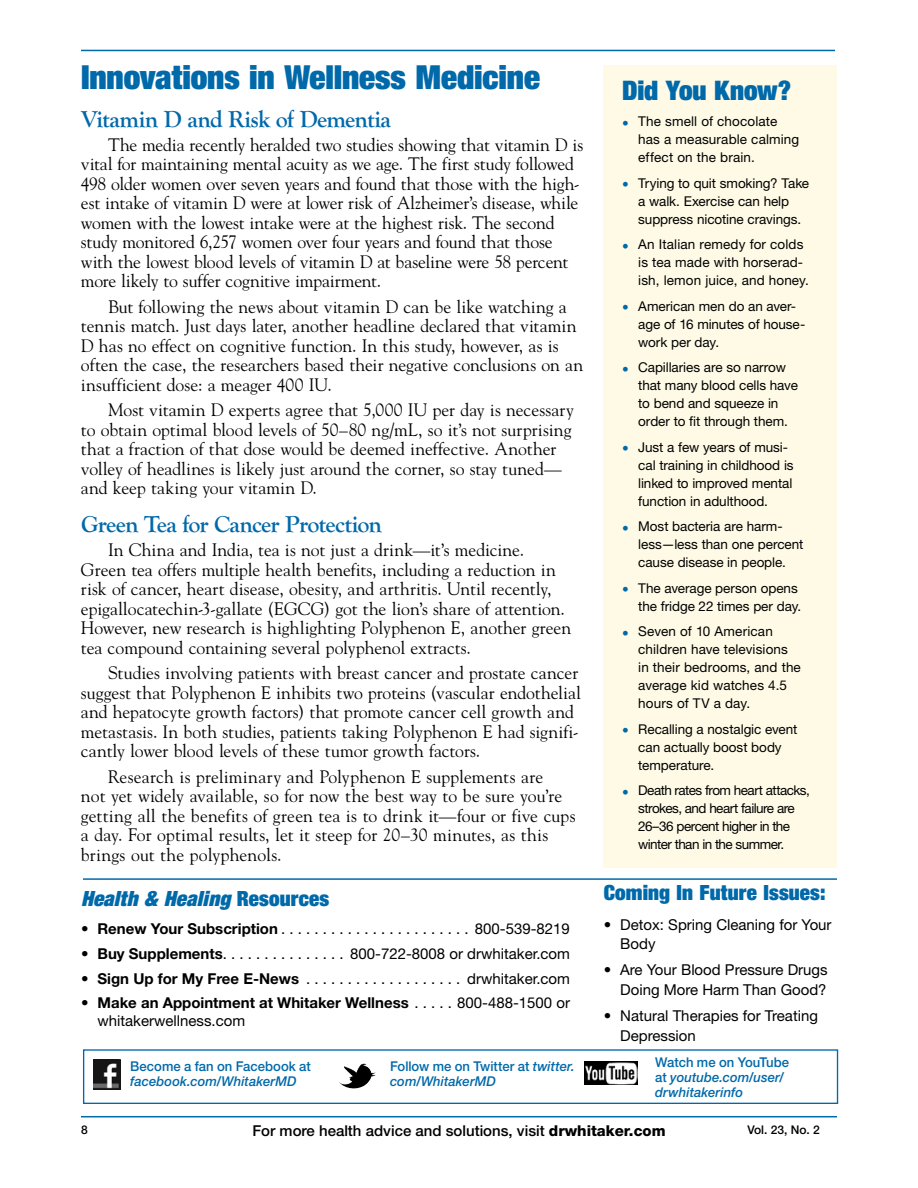
<style>
.page{position:relative;width:918px;height:1188px;background:#fff}
.page>*{position:absolute;margin:0;border:0;box-sizing:border-box;transform-origin:0 0}
.t1{font:900 condensed 33.15px "Helvetica Neue LT Std";letter-spacing:-.005em;color:#0069aa}
.t2{font:900 condensed 27px "Helvetica Neue LT Std";letter-spacing:-.005em;color:#0069aa}
.t3{font:700 24px "Goudy Old Style T";letter-spacing:-.03em;color:#0069aa}
.t4{font:italic 900 condensed 21px "Helvetica Neue LT Std";letter-spacing:.01em;color:#0069aa}
.t5{font:900 condensed 21px "Helvetica Neue LT Std";letter-spacing:.01em;color:#0069aa}
.t6{font:18px/19.5px "Goudy Std";color:#000}
.t7{font:15px/19.5px "Helvetica Neue LT Std";color:#000}
.t8{font:500 15px "Helvetica Neue LT Std";color:#000}
.t9{font:13.5px/18px "Helvetica Neue LT Std";letter-spacing:-.005em;color:#000}
.t10{font:italic 500 13.5px/14.9px "Helvetica Neue LT Std";color:#0069aa}
.t11{font:13.5px/18px "Helvetica Neue LT Std";letter-spacing:-.04em;color:#000}
.t12{font:500 13.5px "Helvetica Neue LT Std";color:#0069aa}
.t13{font:500 12px "Helvetica Neue LT Std";color:#000}
.s1{font-style:normal}
.s2{font-weight:700}
.s3{color:#0069aa}
.s4{font-weight:800}
</style>
<div class="page">
<hr style="left:83px;top:878px;width:754px;height:2px;background:#0069aa">
<div style="left:604px;top:65px;width:233px;height:803px;background:#fefae6"></div>
<hr style="left:81px;top:50px;width:754px;height:1px;background:#0069aa">
<div style="left:83px;top:1049px;width:755px;height:55px;background:#fff;border:1px solid #0069aa"></div>
<img style="left:339px;top:1063px;width:37px;height:26px">
<img style="left:93px;top:1060px;width:28px;height:30px">
<img style="left:584px;top:1062px;width:54px;height:23px">
<hr style="left:81px;top:1116px;width:756px;height:1px;background:#0069aa">
<h1 class="t1" style="left:81px;top:56px;width:460px">Innovations in Wellness Medicine</h1>
<h3 class="t3" style="left:81px;top:105px;width:311px">Vitamin D and Risk of Dementia</h3>
<p class="t6" style="left:81px;top:134px;width:504px;text-indent:27px">The media recently heralded two studies showing that vitamin D is vital for maintaining mental acuity as we age. The first study followed 498 older women over seven years and found that those with the high&shy;est intake of vitamin D were at lower risk of Alzheimer’s disease, while women with the lowest intake were at the highest risk. The second study monitored 6,257 women over four years and found that those with the lowest blood levels of vitamin D at baseline were 58 percent more likely to suffer cognitive impairment.</p>
<p class="t6" style="left:81px;top:296px;width:504px;text-indent:27px">But following the news about vitamin D can be like watching a tennis match. Just days later, another headline declared that vitamin D has no effect on cognitive function. In this study, however, as is often the case, the researchers based their negative conclusions on an insufficient dose: a meager 400 IU.</p>
<p class="t6" style="left:81px;top:400px;width:494px;text-indent:27px">Most vitamin D experts agree that 5,000 IU per day is necessary to obtain optimal blood levels of 50–80 ng/mL, so it’s not surprising that a fraction of that dose would be deemed ineffective. Another volley of headlines is likely just around the corner, so stay tuned— and keep taking your vitamin D.</p>
<h3 class="t3" style="left:81px;top:511px;width:303px">Green Tea for Cancer Protection</h3>
<p class="t6" style="left:81px;top:540px;width:492px;text-indent:27px">In China and India, tea is not just a drink—it’s medicine.<br>Green tea offers multiple health benefits, including a reduction in risk of cancer, heart disease, obesity, and arthritis. Until recently, epigallocatechin-3-gallate (EGCG) got the lion’s share of attention.<br>However, new research is highlighting Polyphenon E, another green tea compound containing several polyphenol extracts.</p>
<p class="t6" style="left:81px;top:663px;width:501px;text-indent:27px">Studies involving patients with breast cancer and prostate cancer suggest that Polyphenon E inhibits two proteins (vascular endothelial and hepatocyte growth factors) that promote cancer cell growth and metastasis. In both studies, patients taking Polyphenon E had signifi&shy;cantly lower blood levels of these tumor growth factors.</p>
<p class="t6" style="left:81px;top:767px;width:496px;text-indent:27px">Research is preliminary and Polyphenon E supplements are<br>not yet widely available, so for now the best way to be sure you’re getting all the benefits of green tea is to drink it—four or five cups a day. For optimal results, let it steep for 20–30 minutes, as this brings out the polyphenols.</p>
<p class="t4" style="left:81px;top:885px;width:250px">Health &amp; Healing <span class="s1">Resources</span></p>
<p class="t7" style="left:81px;top:919px;width:490px">• <span class="s2">Renew Your Subscription</span> . . . . . . . . . . . . . . . . . . . . . . . 800-539-8219</p>
<p class="t7" style="left:81px;top:944px;width:491px">• <span class="s2">Buy Supplements</span> . . . . . . . . . . . . . . . 800-722-8008 or drwhitaker. com</p>
<p class="t7" style="left:81px;top:968px;width:491px">• <span class="s2">Sign Up for My Free E-News</span> . . . . . . . . . . . . . . . . . . . drwhitaker. com</p>
<p class="t7" style="left:98px;top:994px;width:474px;line-height:18px;text-indent:-17px">• <span class="s2">Make an Appointment at Whitaker Wellness</span> . . . . . 800-488-1500 or whitakerwellness. com</p>
<h2 class="t2" style="left:622px;top:73px;width:171px">Did You Know?</h2>
<p class="t9" style="left:638px;top:112px;width:162px;text-indent:-16px"><span class="s3">•</span> The smell of chocolate has a measurable calming effect on the brain.</p>
<p class="t9" style="left:622px;top:174px;width:189px;text-align:center"><span class="s3">•</span> Trying to quit smoking? Take a walk. Exercise can help suppress nicotine cravings.</p>
<p class="t9" style="left:638px;top:235px;width:170px;text-indent:-16px"><span class="s3">•</span> An Italian remedy for colds is tea made with horserad&shy;ish, lemon juice, and honey.</p>
<p class="t9" style="left:638px;top:297px;width:168px;text-indent:-16px"><span class="s3">•</span> American men do an aver&shy;age of 16 minutes of house&shy;work per day.</p>
<p class="t9" style="left:638px;top:358px;width:161px;text-indent:-16px"><span class="s3">•</span> Capillaries are so narrow that many blood cells have to bend and squeeze in order to fit through them.</p>
<p class="t9" style="left:638px;top:438px;width:157px;text-indent:-16px"><span class="s3">•</span> Just a few years of musi&shy;cal training in childhood is linked to improved mental function in adulthood.</p>
<p class="t9" style="left:638px;top:517px;width:167px;text-indent:-16px"><span class="s3">•</span> Most bacteria are harm&shy;less—less than one percent cause disease in people.</p>
<p class="t9" style="left:622px;top:579px;width:178px;text-align:right"><span class="s3">•</span> The average person opens the fridge 22 times per day.</p>
<p class="t9" style="left:638px;top:622px;width:164px;text-indent:-16px"><span class="s3">•</span> Seven of 10 American children have televisions in their bedrooms, and the average kid watches 4. 5 hours of TV a day.</p>
<p class="t9" style="left:638px;top:720px;width:161px;text-indent:-16px"><span class="s3">•</span> Recalling a nostalgic event can actually boost body temperature.</p>
<p class="t11" style="left:638px;top:781px;width:173px;text-indent:-16px"><span class="s3">•</span> Death rates from heart attacks, strokes, and heart failure are<br>26–36 percent higher in the winter than in the summer.</p>
<p class="t5" style="left:604px;top:879px;width:223px">Coming In Future Issues:</p>
<p class="t7" style="left:620px;top:914px;width:213px;text-indent:-16px">• Detox: Spring Cleaning for Your<br>Body</p>
<p class="t7" style="left:604px;top:960px;width:226px;text-align:right">• Are Your Blood Pressure Drugs<br>Doing More Harm Than Good?</p>
<p class="t7" style="left:620px;top:1006px;width:199px;text-indent:-16px">• Natural Therapies for Treating<br>Depression</p>
<p class="t10" style="left:655px;top:1055px;width:135px"><span class="s1">Watch me on YouTube at</span> youtube.com/user/ drwhitakerinfo</p>
<p class="t13" style="left:747px;top:1123px;width:74px">Vol. 23, No. 2</p>
<p class="t12" style="left:130px;top:1058px;width:182px">Become a fan on Facebook at</p>
<p class="t10" style="left:130px;top:1074px;width:168px">facebook.com/WhitakerMD</p>
<p class="t10" style="left:390px;top:1059px;width:186px"><span class="s1">Follow me on Twitter at</span> twitter. com/WhitakerMD</p>
<p class="t13" style="left:81px;top:1123px;width:8px">8</p>
<p class="t8" style="left:252px;top:1122px;width:415px">For more health advice and solutions, visit <span class="s4">drwhitaker.com</span></p>
</div>
